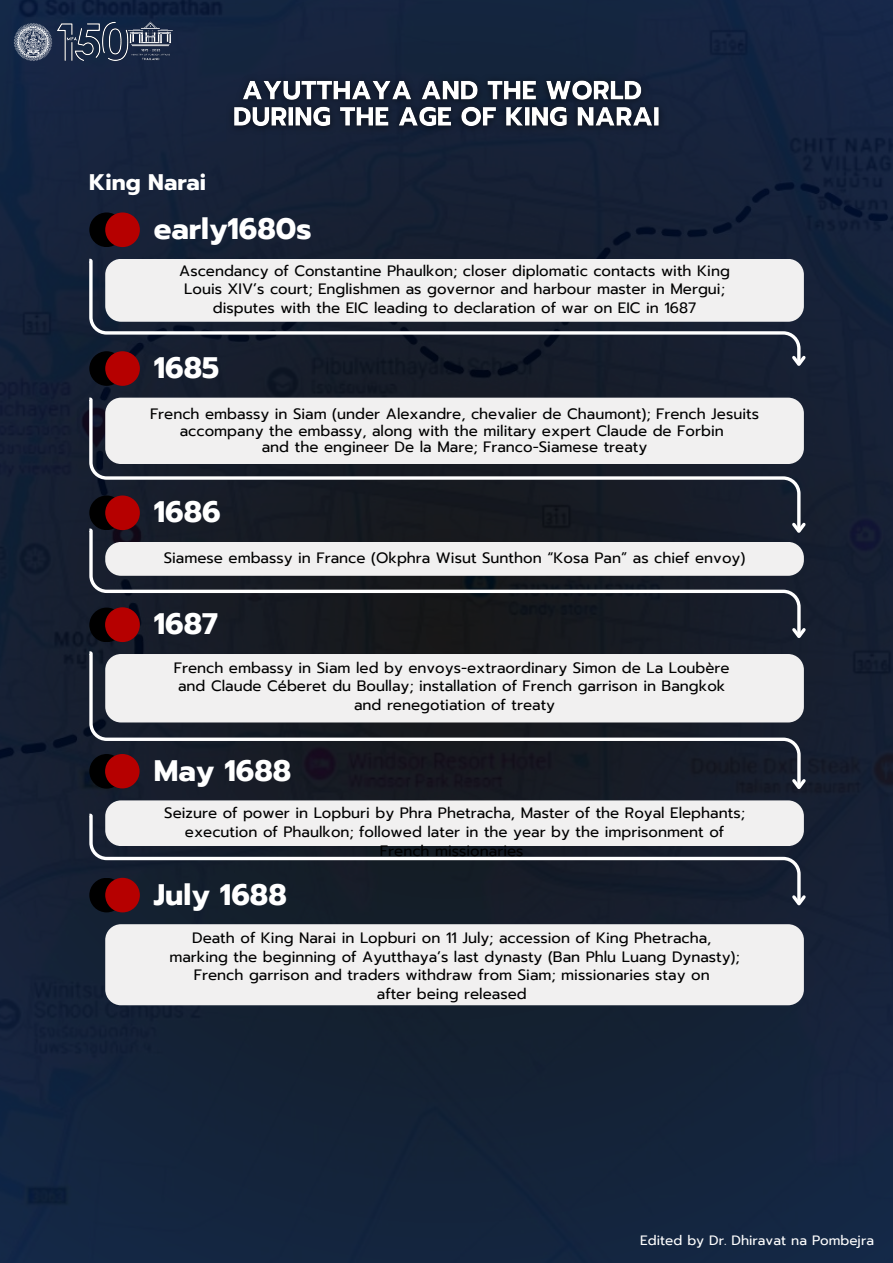
<style>
.page{position:relative;width:893px;height:1263px;background:#fff}
.page>*{position:absolute;margin:0;border:0;box-sizing:border-box;transform-origin:0 0}
.t1{font:700 29.55px "Prompt";color:#fff}
.t2{font:700 22.5px "Prompt";color:#fff}
.t3{font:15px/18.6px "Prompt";color:#000;text-align:center}
.t4{font:13.5px "Prompt";color:#fff}
</style>
<div class="page">
<img style="left:0;top:0;width:893px;height:1263px">
<img style="left:57px;top:21px;width:118px;height:40px">
<img style="left:14px;top:23px;width:38px;height:41px">
<svg style="left:86px;top:257px;width:716px;height:111px;background:#272e3d"></svg>
<svg style="left:789px;top:353px;width:19px;height:17px"></svg>
<div style="left:105px;top:259px;width:699px;height:63px;background:#f1f0f0;border-radius:16px"></div>
<div style="left:89px;top:212px;width:35px;height:35px;background:#000;border-radius:50%"></div>
<div style="left:105px;top:212px;width:35px;height:35px;background:#b60000;border-radius:50%"></div>
<svg style="left:86px;top:396px;width:716px;height:131px;background:#252933"></svg>
<svg style="left:789px;top:520px;width:19px;height:17px"></svg>
<div style="left:105px;top:398px;width:699px;height:66px;background:#f1f0f0;border-radius:16px"></div>
<div style="left:89px;top:351px;width:35px;height:35px;background:#000;border-radius:50%"></div>
<div style="left:89px;top:495px;width:35px;height:35px;background:#000;border-radius:50%"></div>
<div style="left:89px;top:608px;width:35px;height:34px;background:#000;border-radius:50%"></div>
<div style="left:105px;top:351px;width:35px;height:35px;background:#b60000;border-radius:50%"></div>
<div style="left:105px;top:495px;width:35px;height:35px;background:#b60000;border-radius:50%"></div>
<div style="left:105px;top:607px;width:35px;height:35px;background:#b60000;border-radius:50%"></div>
<img style="left:222px;top:70px;width:449px;height:69px">
<div style="left:105px;top:924px;width:699px;height:81px;background:#f1f0f0;border-radius:16px"></div>
<div style="left:89px;top:878px;width:35px;height:34px;background:#000;border-radius:50%"></div>
<div style="left:105px;top:878px;width:35px;height:34px;background:#b60000;border-radius:50%"></div>
<svg style="left:86px;top:812px;width:716px;height:95px;background:#252936"></svg>
<svg style="left:789px;top:892px;width:19px;height:17px"></svg>
<div style="left:105px;top:800px;width:699px;height:46px;background:#f1f0f0;border-radius:16px"></div>
<svg style="left:86px;top:527px;width:716px;height:113px"></svg>
<svg style="left:789px;top:625px;width:19px;height:17px"></svg>
<svg style="left:86px;top:650px;width:716px;height:141px"></svg>
<svg style="left:789px;top:776px;width:19px;height:17px"></svg>
<p class="t2" style="left:89px;top:166px;width:118px">King Narai</p>
<p class="t1" style="left:154px;top:207px;width:159px">early1680s</p>
<p class="t3" style="left:179px;top:261px;width:552px">Ascendancy of Constantine Phaulkon; closer diplomatic contacts with King<br>Louis XIV’s court; Englishmen as governor and harbour master in Mergui; disputes with the EIC leading to declaration of war on EIC in 1687</p>
<p class="t1" style="left:154px;top:346px;width:67px">1685</p>
<h3 class="t3" style="left:150px;top:405px;width:610px;line-height:16.9px">French embassy in Siam (under Alexandre, chevalier de Chaumont); French Jesuits accompany the embassy, along with the military expert Claude de Forbin</h3>
<p class="t3" style="left:262px;top:438px;width:387px">and the engineer De la Mare; Franco-Siamese treaty</p>
<h1 class="t1" style="left:154px;top:490px;width:69px">1686</h1>
<p class="t3" style="left:164px;top:549px;width:583px">Siamese embassy in France (Okphra Wisut Sunthon “Kosa Pan” as chief envoy)</p>
<p class="t1" style="left:154px;top:602px;width:66px">1687</p>
<p class="t3" style="left:174px;top:658px;width:557px">French embassy in Siam led by envoys-extraordinary Simon de La Loubère</p>
<h1 class="t3" style="left:178px;top:677px;width:549px">and Claude Céberet du Boullay; installation of French garrison in Bangkok</h1>
<p class="t3" style="left:354px;top:695px;width:203px">and renegotiation of treaty</p>
<p class="t1" style="left:154px;top:749px;width:139px">May 1688</p>
<h1 class="t3" style="left:164px;top:804px;width:582px">Seizure of power in Lopburi by Phra Phetracha, Master of the Royal Elephants; execution of Phaulkon; followed later in the year by the imprisonment of<br>French missionaries</h1>
<h1 class="t1" style="left:154px;top:872px;width:135px">July 1688</h1>
<p class="t3" style="left:192px;top:929px;width:521px">Death of King Narai in Lopburi on 11 July; accession of King Phetracha,</p>
<p class="t3" style="left:169px;top:947px;width:572px">marking the beginning of Ayutthaya’s last dynasty (Ban Phlu Luang Dynasty);<br>French garrison and traders withdraw from Siam; missionaries stay on</p>
<p class="t3" style="left:377px;top:984px;width:151px">after being released</p>
<p class="t4" style="left:640px;top:1230px;width:235px">Edited by Dr. Dhiravat na Pombejra</p>
</div>
